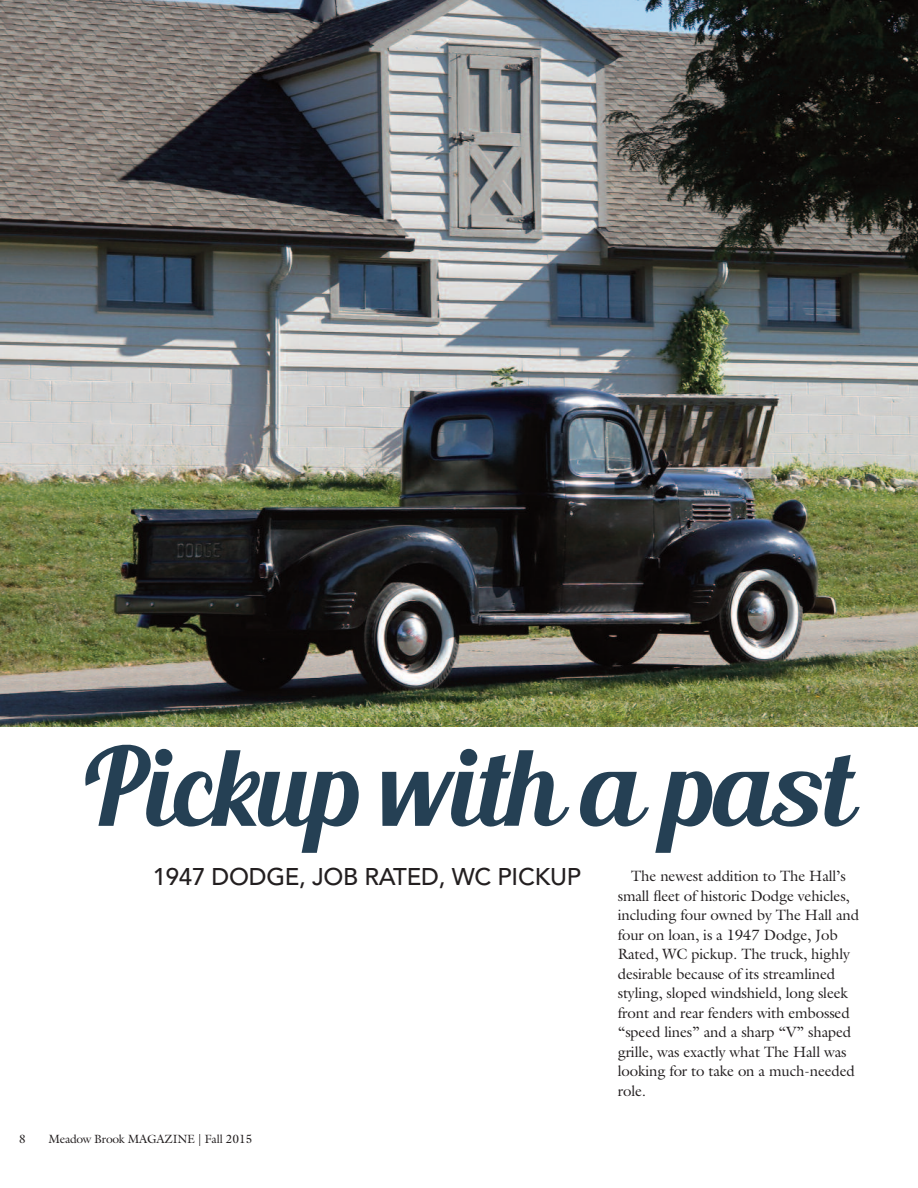
<style>
.page{position:relative;width:918px;height:1188px;background:#fff}
.page>*{position:absolute;margin:0;border:0;box-sizing:border-box;transform-origin:0 0}
.t1{font:108px "Blenda Script";letter-spacing:-.01em;color:#254054}
.t2{font:500 24px "Avenir";letter-spacing:-.01em;color:#231f20}
.t3{font:15px/19.5px "Galliard Std";letter-spacing:-.01em;color:#231f20}
.t4{font:12px "Galliard Std";letter-spacing:-.01em;color:#231f20}
</style>
<div class="page">
<img style="left:0;top:0;width:918px;height:726px">
<h1 class="t1" style="left:79px;top:744px;width:773px">Pickup with a past</h1>
<h2 class="t2" style="left:153px;top:856px;width:430px">1947 DODGE, JOB RATED, WC PICKUP</h2>
<p class="t3" style="left:618px;top:866px;width:243px;text-indent:13px">The newest addition to The Hall’s small fleet of historic Dodge vehicles, including four owned by The Hall and four on loan, is a 1947 Dodge, Job Rated, WC pickup. The truck, highly desirable because of its streamlined styling, sloped windshield, long sleek front and rear fenders with embossed “speed lines” and a sharp “V” shaped grille, was exactly what The Hall was looking for to take on a much-needed role.</p>
<p class="t4" style="left:19px;top:1131px;width:8px">8</p>
<p class="t4" style="left:49px;top:1131px;width:205px">Meadow Brook MAGAZINE | Fall 2015</p>
</div>
